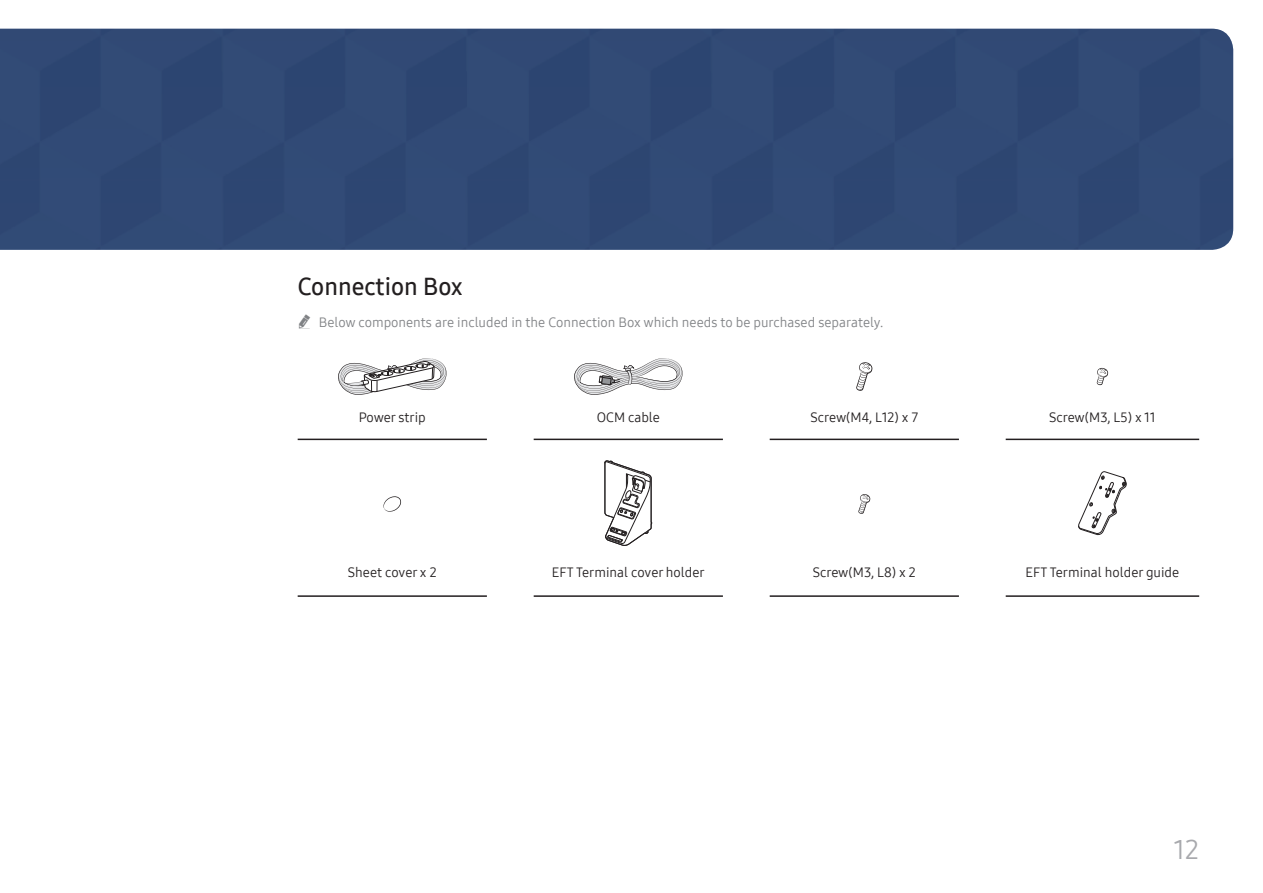
<style>
.page{position:relative;width:1263px;height:893px;background:#fff}
.page>*{position:absolute;margin:0;border:0;box-sizing:border-box;transform-origin:0 0}
.t1{font:27px "Samsung One 400";color:#a8a9ad}
.t2{font:24px "Samsung One 600";color:#231f20}
.P_Center{font:13.5px "Samsung One 400";color:#231f20}
.t3{font:13.5px "Samsung One 400";color:#808285}
</style>
<div class="page">
<div style="left:0;top:29px;width:1233px;height:221px;background:#314a76"></div>
<hr style="left:298px;top:439px;width:189px;height:1px;background:#231f20">
<hr style="left:534px;top:439px;width:189px;height:1px;background:#231f20">
<hr style="left:770px;top:439px;width:189px;height:1px;background:#231f20">
<hr style="left:1006px;top:439px;width:193px;height:1px;background:#231f20">
<hr style="left:298px;top:595px;width:189px;height:2px;background:#231f20">
<hr style="left:534px;top:595px;width:189px;height:2px;background:#231f20">
<hr style="left:770px;top:595px;width:189px;height:2px;background:#231f20">
<hr style="left:1006px;top:595px;width:193px;height:2px;background:#231f20">
<svg style="left:338px;top:358px;width:108px;height:37px"></svg>
<svg style="left:574px;top:358px;width:108px;height:37px"></svg>
<svg style="left:856px;top:362px;width:16px;height:29px"></svg>
<svg style="left:1097px;top:368px;width:11px;height:17px"></svg>
<svg style="left:383px;top:496px;width:18px;height:16px"></svg>
<svg style="left:605px;top:461px;width:47px;height:85px"></svg>
<svg style="left:858px;top:494px;width:12px;height:20px"></svg>
<svg style="left:1078px;top:471px;width:49px;height:64px"></svg>
<h3 class="t2" style="left:298px;top:270px;width:167px">Connection Box</h3>
<p class="t3" style="left:319px;top:313px;width:566px">Below components are included in the Connection Box which needs to be purchased separately.</p>
<p class="P_Center" style="left:359px;top:409px;width:69px">Power strip</p>
<p class="P_Center" style="left:597px;top:409px;width:65px">OCM cable</p>
<p class="P_Center" style="left:810px;top:409px;width:109px">Screw(M4, L12) x 7</p>
<p class="P_Center" style="left:1049px;top:409px;width:108px">Screw(M3, L5) x 11</p>
<p class="P_Center" style="left:348px;top:563px;width:90px">Sheet cover x 2</p>
<p class="P_Center" style="left:552px;top:563px;width:154px">EFT Terminal cover holder</p>
<p class="P_Center" style="left:813px;top:563px;width:105px">Screw(M3, L8) x 2</p>
<p class="P_Center" style="left:1025px;top:563px;width:155px">EFT Terminal holder guide</p>
<h1 class="t1" style="left:1173px;top:831px;width:27px">12</h1>
</div>
